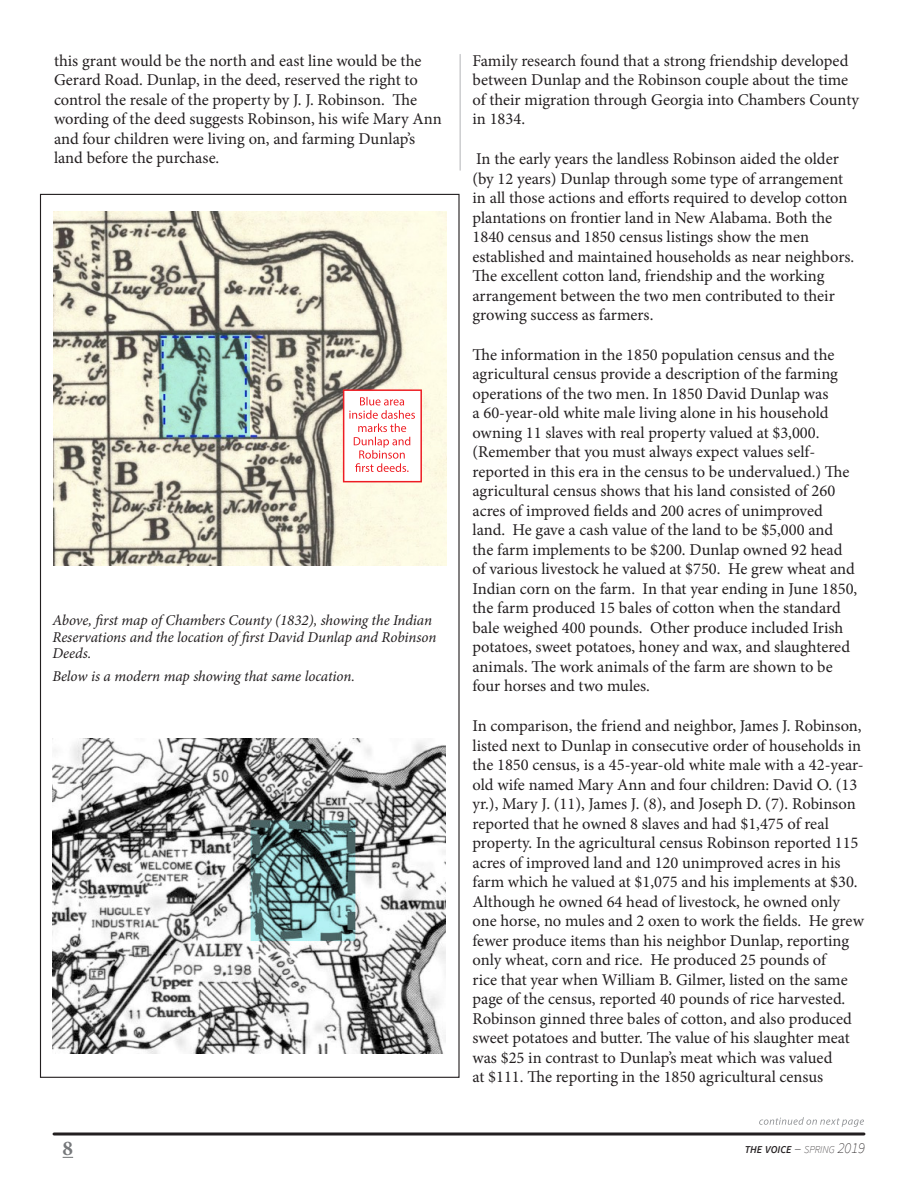
<style>
.page{position:relative;width:918px;height:1188px;background:#fff}
.page>*{position:absolute;margin:0;border:0;box-sizing:border-box;transform-origin:0 0}
.t1{font:700 21px "Minion Pro";color:#76787b}
.t2{font:16.5px/19.5px "Minion Pro";color:#231f20}
.t3{font:italic 15px/16.5px "Minion Pro";letter-spacing:-.005em;color:#231f20}
.t4{font:italic 600 10.5px "Source Sans Pro";color:#231f20}
.s1{font-weight:200;font-size:15px}
.s2{font-weight:200}
</style>
<div class="page">
<svg style="left:54px;top:1132px;width:810px;height:4px;background:#595657"></svg>
<hr style="left:460px;top:54px;width:1px;height:116px;background:#b2b3b7">
<svg style="left:759px;top:1117px;width:105px;height:10px"></svg>
<img style="left:52px;top:739px;width:394px;height:314px">
<img style="left:53px;top:212px;width:393px;height:354px">
<div style="left:343px;top:389px;width:79px;height:93px;background:#fff;border:2px solid #ee1d23"></div>
<svg style="left:349px;top:397px;width:66px;height:75px"></svg>
<p class="t2" style="left:54px;top:51px;width:389px">this grant would be the north and east line would be the Gerard Road. Dunlap, in the deed, reserved the right to control the resale of the property by J. J. Robinson. The wording of the deed suggests Robinson, his wife Mary Ann and four children were living on, and farming Dunlap’s land before the purchase.</p>
<p class="t2" style="left:472px;top:51px;width:388px">Family research found that a strong friendship developed between Dunlap and the Robinson couple about the time of their migration through Georgia into Chambers County in 1834.</p>
<p class="t2" style="left:472px;top:149px;width:383px">In the early years the landless Robinson aided the older (by 12 years) Dunlap through some type of arrangement in all those actions and efforts required to develop cotton plantations on frontier land in New Alabama. Both the 1840 census and 1850 census listings show the men established and maintained households as near neighbors.<br>The excellent cotton land, friendship and the working arrangement between the two men contributed to their growing success as farmers.</p>
<p class="t2" style="left:472px;top:345px;width:386px">The information in the 1850 population census and the agricultural census provide a description of the farming operations of the two men. In 1850 David Dunlap was<br>a 60-year-old white male living alone in his household owning 11 slaves with real property valued at $3,000. (Remember that you must always expect values self&shy;reported in this era in the census to be undervalued.) The agricultural census shows that his land consisted of 260 acres of improved fields and 200 acres of unimproved land. He gave a cash value of the land to be $5,000 and the farm implements to be $200. Dunlap owned 92 head of various livestock he valued at $750. He grew wheat and Indian corn on the farm. In that year ending in June 1850, the farm produced 15 bales of cotton when the standard bale weighed 400 pounds. Other produce included Irish potatoes, sweet potatoes, honey and wax, and slaughtered animals. The work animals of the farm are shown to be four horses and two mules.</p>
<p class="t2" style="left:472px;top:716px;width:393px">In comparison, the friend and neighbor, James J. Robinson, listed next to Dunlap in consecutive order of households in the 1850 census, is a 45-year-old white male with a 42-year&shy;old wife named Mary Ann and four children: David O. (13 yr.), Mary J. (11), James J. (8), and Joseph D. (7). Robinson reported that he owned 8 slaves and had $1,475 of real property. In the agricultural census Robinson reported 115 acres of improved land and 120 unimproved acres in his farm which he valued at $1,075 and his implements at $30.<br>Although he owned 64 head of livestock, he owned only one horse, no mules and 2 oxen to work the fields. He grew fewer produce items than his neighbor Dunlap, reporting only wheat, corn and rice. He produced 25 pounds of<br>rice that year when William B. Gilmer, listed on the same page of the census, reported 40 pounds of rice harvested.<br>Robinson ginned three bales of cotton, and also produced sweet potatoes and butter. The value of his slaughter meat was $25 in contrast to Dunlap’s meat which was valued<br>at $111. The reporting in the 1850 agricultural census</p>
<p class="t3" style="left:52px;top:612px;width:385px">Above, first map of Chambers County (1832), showing the Indian<br>Reservations and the location of first David Dunlap and Robinson<br>Deeds.</p>
<p class="t3" style="left:52px;top:668px;width:304px">Below is a modern map showing that same location.</p>
<p class="t1" style="left:63px;top:1134px;width:12px">8</p>
<p class="t4" style="left:745px;top:1143px;width:122px">THE VOICE <span class="s1">–</span> <span class="s2">SPRING</span> <span class="s1">2019</span></p>
</div>
